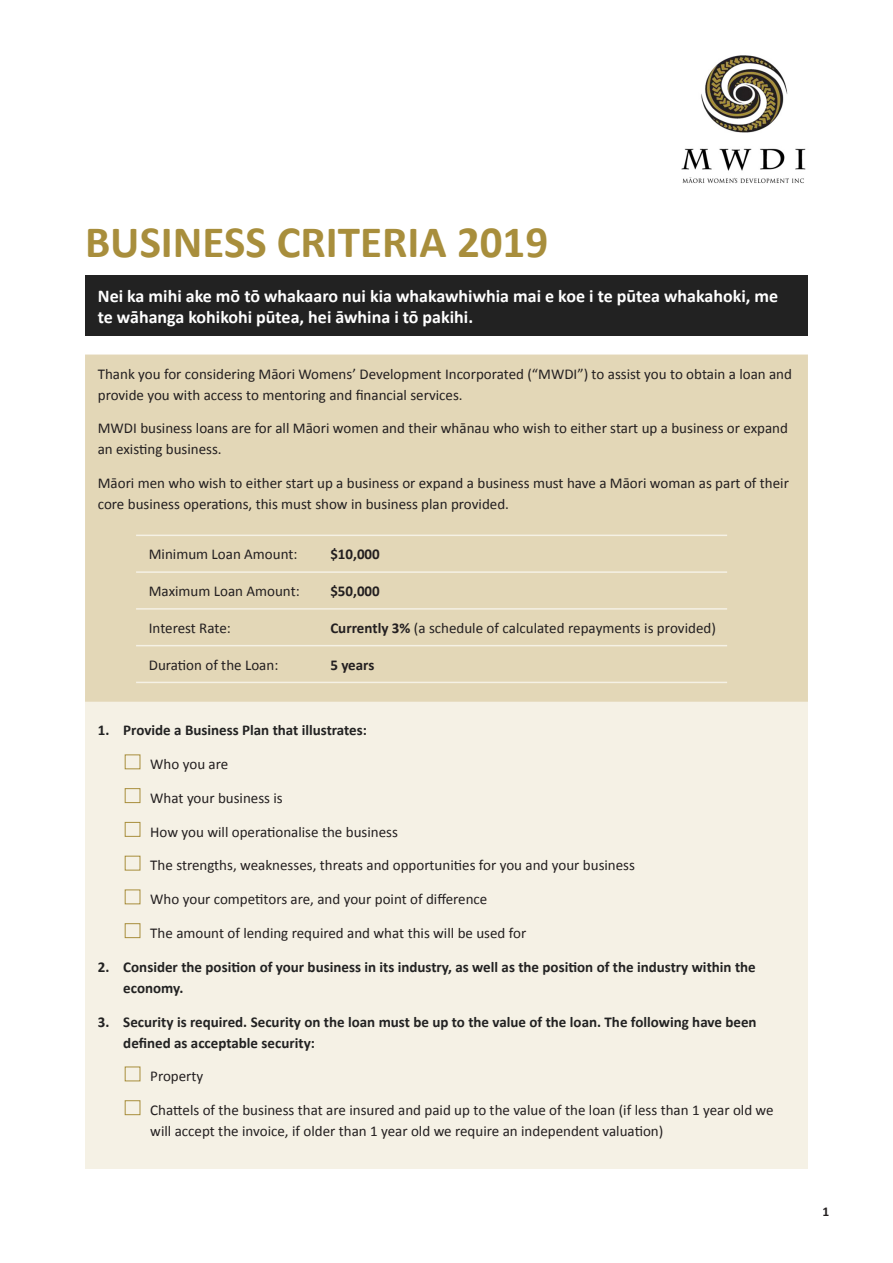
<style>
.page{position:relative;width:893px;height:1263px;background:#fff}
.page>*{position:absolute;margin:0;border:0;box-sizing:border-box;transform-origin:0 0}
.t1{font:700 45px "Calibri";color:#a88e3c}
.Body{font:700 18px/21px "Calibri";color:#fff}
.Body_Tab_Tab{font:15px/21px "Calibri";color:#231f20}
.Body-2{font:15px/21px "Calibri";color:#231f20}
.Body_Tab{font:700 15px/21px "Calibri";color:#222}
.t2{font:700 15px "Calibri";color:#231f20}
.Body-3{font:700 13.5px "Calibri";color:#231f20}
.s1{font-weight:700}
</style>
<div class="page">
<img style="left:681px;top:55px;width:125px;height:129px">
<div style="left:85px;top:696px;width:723px;height:472px;background:#f5f1e5"></div>
<div style="left:85px;top:276px;width:723px;height:60px;background:#222"></div>
<div style="left:85px;top:355px;width:723px;height:347px;background:#e3d7b7"></div>
<hr style="left:136px;top:535px;width:591px;height:1px;background:#f5f1e5">
<hr style="left:136px;top:571px;width:591px;height:2px;background:#f5f1e5">
<hr style="left:136px;top:608px;width:591px;height:2px;background:#f5f1e5">
<hr style="left:136px;top:645px;width:591px;height:1px;background:#f5f1e5">
<hr style="left:136px;top:682px;width:591px;height:1px;background:#f5f1e5">
<div style="left:125px;top:754px;width:15px;height:15px;border:1px solid #a88e3c"></div>
<div style="left:125px;top:788px;width:15px;height:15px;border:1px solid #a88e3c"></div>
<div style="left:125px;top:822px;width:15px;height:15px;border:1px solid #a88e3c"></div>
<div style="left:125px;top:856px;width:15px;height:14px;border:1px solid #a88e3c"></div>
<div style="left:125px;top:889px;width:15px;height:15px;border:1px solid #a88e3c"></div>
<div style="left:125px;top:923px;width:15px;height:15px;border:1px solid #a88e3c"></div>
<div style="left:125px;top:1066px;width:15px;height:15px;border:1px solid #a88e3c"></div>
<div style="left:125px;top:1100px;width:15px;height:15px;border:1px solid #a88e3c"></div>
<p class="t1" style="left:85px;top:213px;width:465px">BUSINESS CRITERIA 2019</p>
<p class="Body" style="left:98px;top:286px;width:682px">Nei ka mihi ake mō tō whakaaro nui kia whakawhiwhia mai e koe i te pūtea whakahoki, me te wāhanga kohikohi pūtea, hei āwhina i tō pakihi.</p>
<p class="Body-2" style="left:98px;top:363px;width:696px">Thank you for considering Māori Womens’ Development Incorporated (“MWDI”) to assist you to obtain a loan and provide you with access to mentoring and financial services.</p>
<p class="Body-2" style="left:98px;top:418px;width:692px">MWDI business loans are for all Māori women and their whānau who wish to either start up a business or expand an existing business.</p>
<p class="Body-2" style="left:98px;top:473px;width:693px">Māori men who wish to either start up a business or expand a business must have a Māori woman as part of their core business operations, this must show in business plan provided.</p>
<p class="Body_Tab_Tab" style="left:149px;top:544px;width:150px">Minimum Loan Amount:</p>
<p class="t2" style="left:330px;top:545px;width:51px">$10,000</p>
<p class="Body_Tab_Tab" style="left:149px;top:581px;width:152px">Maximum Loan Amount:</p>
<p class="t2" style="left:330px;top:581px;width:51px">$50,000</p>
<p class="Body_Tab_Tab" style="left:149px;top:617px;width:83px">Interest Rate:</p>
<p class="Body_Tab_Tab" style="left:330px;top:617px;width:387px"><span class="s1">Currently 3%</span> (a schedule of calculated repayments is provided)</p>
<p class="Body_Tab_Tab" style="left:149px;top:654px;width:131px">Duration of the Loan:</p>
<p class="t2" style="left:330px;top:655px;width:46px">5 years</p>
<p class="Body_Tab" style="left:98px;top:720px;width:270px">1. Provide a Business Plan that illustrates:</p>
<p class="Body_Tab_Tab" style="left:150px;top:754px;width:80px">Who you are</p>
<p class="Body_Tab_Tab" style="left:150px;top:787px;width:134px">What your business is</p>
<p class="Body_Tab_Tab" style="left:150px;top:821px;width:249px">How you will operationalise the business</p>
<p class="Body_Tab_Tab" style="left:150px;top:855px;width:486px">The strengths, weaknesses, threats and opportunities for you and your business</p>
<p class="Body_Tab_Tab" style="left:150px;top:889px;width:339px">Who your competitors are, and your point of difference</p>
<p class="Body_Tab_Tab" style="left:150px;top:922px;width:378px">The amount of lending required and what this will be used for</p>
<p class="Body_Tab" style="left:123px;top:956px;width:634px;text-indent:-26px">2. Consider the position of your business in its industry, as well as the position of the industry within the economy.</p>
<p class="Body_Tab" style="left:123px;top:1011px;width:635px;text-indent:-26px">3. Security is required. Security on the loan must be up to the value of the loan. The following have been defined as acceptable security:</p>
<p class="Body_Tab_Tab" style="left:150px;top:1066px;width:55px">Property</p>
<p class="Body_Tab_Tab" style="left:150px;top:1099px;width:625px">Chattels of the business that are insured and paid up to the value of the loan (if less than 1 year old we will accept the invoice, if older than 1 year old we require an independent valuation)</p>
<p class="Body-3" style="left:822px;top:1203px;width:8px">1</p>
</div>
